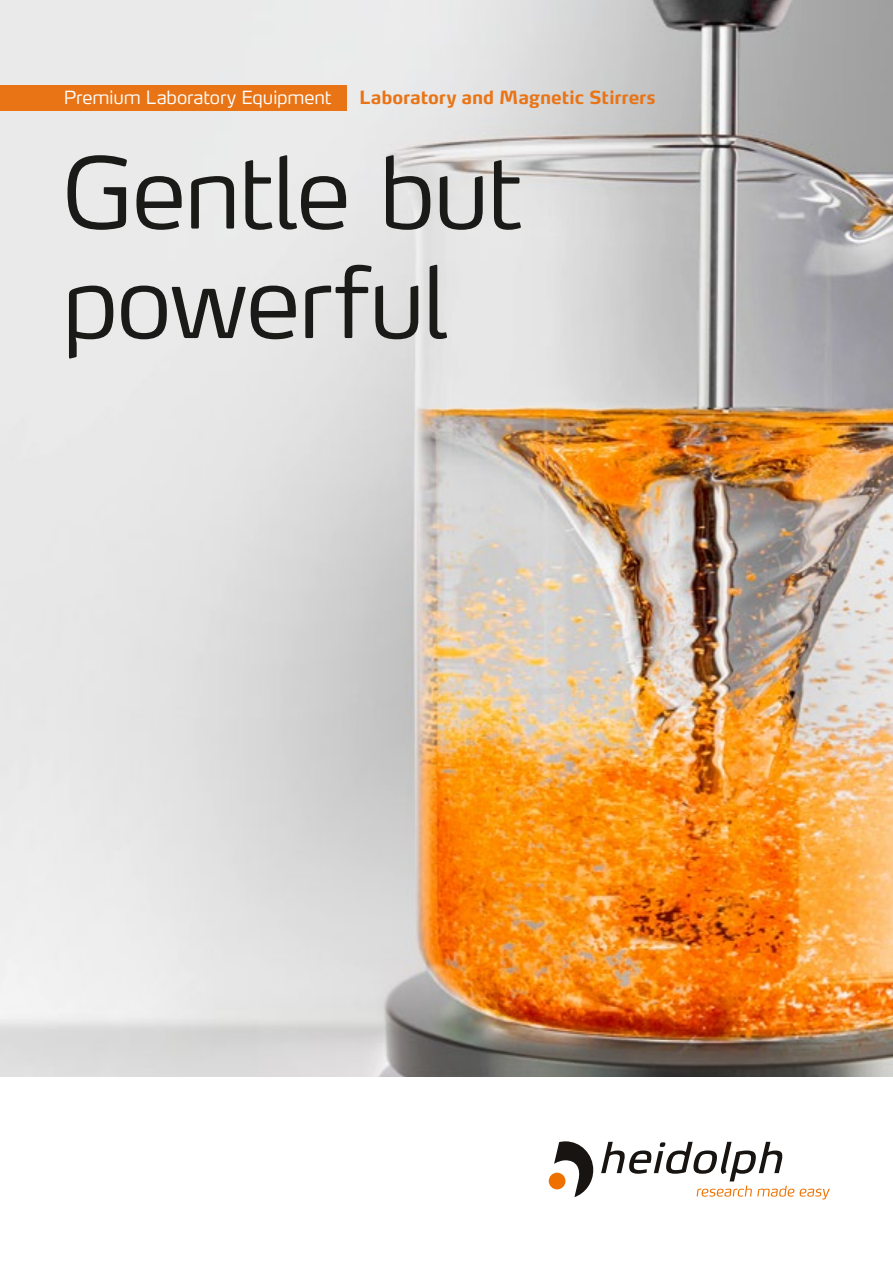
<style>
.page{position:relative;width:893px;height:1263px;background:#fff}
.page>*{position:absolute;margin:0;border:0;box-sizing:border-box;transform-origin:0 0}
.t1{font:300 97.5px/109.5px "Max OT";letter-spacing:-.025em;color:#1a1a18}
.t2{font:700 18px "Max OT";letter-spacing:-.005em;color:#e97416}
.t3{font:300 18px "Max OT";letter-spacing:-.01em;color:#fff}
</style>
<div class="page">
<img style="left:0;top:0;width:893px;height:1076px">
<div style="left:0;top:85px;width:346px;height:26px;background:#e97416"></div>
<svg style="left:554px;top:1141px;width:39px;height:56px"></svg>
<div style="left:549px;top:1173px;width:16px;height:16px;background:#ee7100;border-radius:50%"></div>
<svg style="left:601px;top:1142px;width:193px;height:54px"></svg>
<svg style="left:800px;top:1188px;width:30px;height:11px"></svg>
<p class="t3" style="left:64px;top:86px;width:269px">Premium Laboratory Equipment</p>
<p class="t2" style="left:359px;top:86px;width:298px">Laboratory and Magnetic Stirrers</p>
<h1 class="t1" style="left:62px;top:137px;width:463px">Gentle but powerful</h1>
</div>
